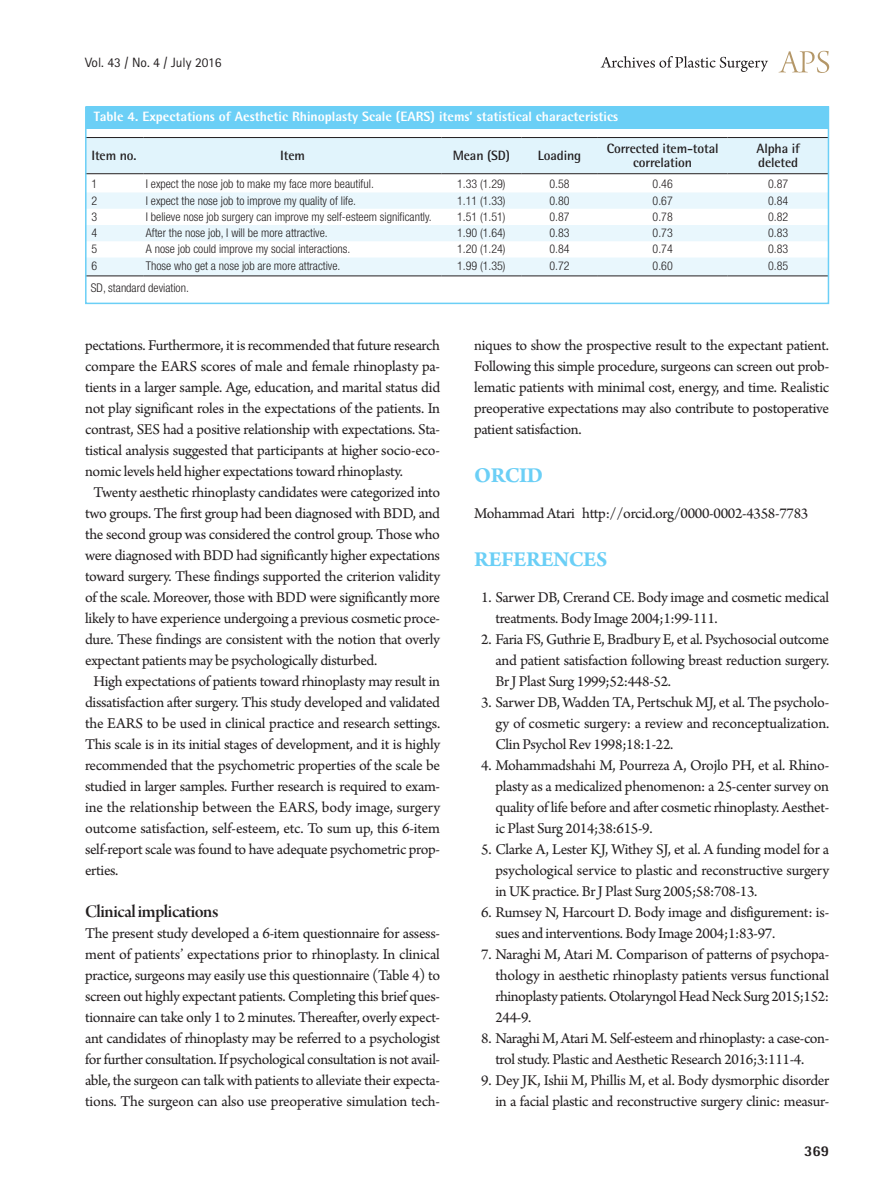
<style>
.page{position:relative;width:893px;height:1191px;background:#fff}
.page>*{position:absolute;margin:0;border:0;box-sizing:border-box;transform-origin:0 0}
.대제목{font:700 22.5px "Arno Pro";letter-spacing:-.02em;color:#6bcff6}
.중제목{font:18.75px "Arno Pro Smbd Display";letter-spacing:-.02em;color:#231f20}
.본문{font:15.75px/21px "Arno Pro";letter-spacing:-.02em;color:#231f20;text-align:justify}
.참고문헌1{font:15.75px/21px "Arno Pro";letter-spacing:-.02em;color:#231f20;text-align:justify}
.t1{font:800 15px "Rotis Semi Sans Std";color:#231f20}
.표그림제목{font:800 13.5px "Rotis Semi Sans Std";color:#fff}
.표열제목{font:700 13.5px/14.2px "Rotis Semi Sans Std";letter-spacing:-.01em;color:#231f20;text-align:center}
.t2{font:13.5px "Rotis Sans Serif Std";color:#231f20}
.표본문{font:300 condensed 12px "Helvetica Neue LT Std";color:#231f20}
</style>
<div class="page">
<svg style="left:779px;top:51px;width:50px;height:22px"></svg>
<svg style="left:601px;top:56px;width:167px;height:16px"></svg>
<div style="left:88px;top:138px;width:738px;height:35px;background:#e1f4fc"></div>
<svg style="left:88px;top:174px;width:738px;height:1px"></svg>
<svg style="left:88px;top:192px;width:738px;height:84px;fill:#e9f7fd"></svg>
<hr style="left:85px;top:137px;width:59px;height:1px;background:#231f20">
<hr style="left:144px;top:137px;width:297px;height:1px;background:#231f20">
<hr style="left:441px;top:137px;width:80px;height:1px;background:#231f20">
<hr style="left:521px;top:137px;width:77px;height:1px;background:#231f20">
<hr style="left:598px;top:137px;width:129px;height:1px;background:#231f20">
<hr style="left:727px;top:137px;width:102px;height:1px;background:#231f20">
<hr style="left:85px;top:173px;width:59px;height:1px;background:#231f20">
<hr style="left:144px;top:173px;width:297px;height:1px;background:#231f20">
<hr style="left:441px;top:173px;width:80px;height:1px;background:#231f20">
<hr style="left:521px;top:173px;width:77px;height:1px;background:#231f20">
<hr style="left:598px;top:173px;width:129px;height:1px;background:#231f20">
<hr style="left:727px;top:173px;width:102px;height:1px;background:#231f20">
<hr style="left:85px;top:276px;width:59px;height:1px;background:#231f20">
<hr style="left:144px;top:276px;width:297px;height:1px;background:#231f20">
<hr style="left:441px;top:276px;width:80px;height:1px;background:#231f20">
<hr style="left:521px;top:276px;width:77px;height:1px;background:#231f20">
<hr style="left:598px;top:276px;width:129px;height:1px;background:#231f20">
<hr style="left:727px;top:276px;width:102px;height:1px;background:#231f20">
<div style="left:85px;top:106px;width:744px;height:198px;border:2px solid #6bcff6"></div>
<div style="left:86px;top:106px;width:742px;height:23px;background:#6bcff6"></div>
<p class="t2" style="left:85px;top:54px;width:138px">Vol. 43 / No. 4 / July 2016</p>
<p class="표그림제목" style="left:94px;top:108px;width:526px">Table 4. Expectations of Aesthetic Rhinoplasty Scale (EARS) items’ statistical characteristics</p>
<p class="표열제목" style="left:91px;top:148px;width:47px">Item no.</p>
<p class="표열제목" style="left:280px;top:148px;width:26px">Item</p>
<p class="표열제목" style="left:453px;top:148px;width:59px">Mean (SD)</p>
<p class="표열제목" style="left:538px;top:148px;width:45px">Loading</p>
<p class="표열제목" style="left:607px;top:141px;width:113px">Corrected item-total correlation</p>
<p class="표열제목" style="left:756px;top:141px;width:45px;text-align:left">Alpha if deleted</p>
<p class="표본문" style="left:91px;top:177px;width:7px">1</p>
<p class="표본문" style="left:146px;top:177px;width:230px">I expect the nose job to make my face more beautiful.</p>
<p class="표본문" style="left:457px;top:177px;width:50px">1.33 (1.29)</p>
<p class="표본문" style="left:549px;top:177px;width:22px">0.58</p>
<p class="표본문" style="left:653px;top:177px;width:22px">0.46</p>
<p class="표본문" style="left:768px;top:177px;width:22px">0.87</p>
<p class="표본문" style="left:91px;top:193px;width:7px">2</p>
<p class="표본문" style="left:146px;top:193px;width:212px">I expect the nose job to improve my quality of life.</p>
<p class="표본문" style="left:457px;top:193px;width:50px">1.11 (1.33)</p>
<p class="표본문" style="left:549px;top:193px;width:22px">0.80</p>
<p class="표본문" style="left:653px;top:193px;width:22px">0.67</p>
<p class="표본문" style="left:768px;top:193px;width:22px">0.84</p>
<p class="표본문" style="left:91px;top:210px;width:7px">3</p>
<p class="표본문" style="left:146px;top:210px;width:287px">I believe nose job surgery can improve my self-esteem significantly.</p>
<p class="표본문" style="left:457px;top:210px;width:50px">1.51 (1.51)</p>
<p class="표본문" style="left:549px;top:210px;width:22px">0.87</p>
<p class="표본문" style="left:653px;top:210px;width:22px">0.78</p>
<p class="표본문" style="left:768px;top:210px;width:22px">0.82</p>
<p class="표본문" style="left:91px;top:226px;width:7px">4</p>
<p class="표본문" style="left:146px;top:226px;width:183px">After the nose job, I will be more attractive.</p>
<p class="표본문" style="left:457px;top:226px;width:50px">1.90 (1.64)</p>
<p class="표본문" style="left:549px;top:226px;width:22px">0.83</p>
<p class="표본문" style="left:653px;top:226px;width:22px">0.73</p>
<p class="표본문" style="left:768px;top:226px;width:22px">0.83</p>
<p class="표본문" style="left:91px;top:242px;width:7px">5</p>
<p class="표본문" style="left:146px;top:242px;width:206px">A nose job could improve my social interactions.</p>
<p class="표본문" style="left:457px;top:242px;width:50px">1.20 (1.24)</p>
<p class="표본문" style="left:549px;top:242px;width:22px">0.84</p>
<p class="표본문" style="left:653px;top:242px;width:22px">0.74</p>
<p class="표본문" style="left:768px;top:242px;width:22px">0.83</p>
<p class="표본문" style="left:91px;top:258px;width:7px">6</p>
<p class="표본문" style="left:146px;top:258px;width:196px">Those who get a nose job are more attractive.</p>
<p class="표본문" style="left:457px;top:258px;width:50px">1.99 (1.35)</p>
<p class="표본문" style="left:549px;top:258px;width:22px">0.72</p>
<p class="표본문" style="left:653px;top:258px;width:22px">0.60</p>
<p class="표본문" style="left:768px;top:258px;width:22px">0.85</p>
<p class="표본문" style="left:91px;top:281px;width:100px">SD, standard deviation.</p>
<p class="본문" style="left:85px;top:336px;width:357px">pectations. Furthermore, it is recommended that future research compare the EARS scores of male and female rhinoplasty pa&shy;tients in a larger sample. Age, education, and marital status did not play significant roles in the expectations of the patients. In contrast, SES had a positive relationship with expectations. Sta&shy;tistical analysis suggested that participants at higher socio-eco&shy;nomic levels held higher expectations toward rhinoplasty.</p>
<p class="본문" style="left:85px;top:483px;width:357px;text-indent:9px">Twenty aesthetic rhinoplasty candidates were categorized into two groups. The first group had been diagnosed with BDD, and the second group was considered the control group. Those who were diagnosed with BDD had significantly higher expectations toward surgery. These findings supported the criterion validity of the scale. Moreover, those with BDD were significantly more likely to have experience undergoing a previous cosmetic proce&shy;dure. These findings are consistent with the notion that overly expectant patients may be psychologically disturbed.</p>
<p class="본문" style="left:85px;top:672px;width:357px;text-indent:9px">High expectations of patients toward rhinoplasty may result in dissatisfaction after surgery. This study developed and validated the EARS to be used in clinical practice and research settings.<br>This scale is in its initial stages of development, and it is highly recommended that the psychometric properties of the scale be studied in larger samples. Further research is required to exam&shy;ine the relationship between the EARS, body image, surgery outcome satisfaction, self-esteem, etc. To sum up, this 6-item self-report scale was found to have adequate psychometric prop&shy;erties.</p>
<p class="중제목" style="left:85px;top:901px;width:135px">Clinical implications</p>
<p class="본문" style="left:85px;top:924px;width:357px">The present study developed a 6-item questionnaire for assess&shy;ment of patients’ expectations prior to rhinoplasty. In clinical practice, surgeons may easily use this questionnaire (Table 4) to screen out highly expectant patients. Completing this brief ques&shy;tionnaire can take only 1 to 2 minutes. Thereafter, overly expect&shy;ant candidates of rhinoplasty may be referred to a psychologist for further consultation. If psychological consultation is not avail&shy;able, the surgeon can talk with patients to alleviate their expecta&shy;tions. The surgeon can also use preoperative simulation tech-</p>
<p class="본문" style="left:474px;top:336px;width:357px">niques to show the prospective result to the expectant patient.<br>Following this simple procedure, surgeons can screen out prob&shy;lematic patients with minimal cost, energy, and time. Realistic preoperative expectations may also contribute to postoperative patient satisfaction.</p>
<p class="대제목" style="left:474px;top:462px;width:71px">ORCID</p>
<p class="본문" style="left:474px;top:504px;width:336px">Mohammad Atari http://orcid.org/0000-0002-4358-7783</p>
<p class="대제목" style="left:474px;top:546px;width:135px">REFERENCES</p>
<p class="참고문헌1" style="left:495px;top:588px;width:335px;text-indent:-14px">1. Sarwer DB, Crerand CE. Body image and cosmetic medical treatments. Body Image 2004;1:99-111.</p>
<p class="참고문헌1" style="left:495px;top:630px;width:335px;text-indent:-14px">2. Faria FS, Guthrie E, Bradbury E, et al. Psychosocial outcome and patient satisfaction following breast reduction surgery.<br>Br J Plast Surg 1999;52:448-52.</p>
<p class="참고문헌1" style="left:495px;top:693px;width:335px;text-indent:-14px">3. Sarwer DB, Wadden TA, Pertschuk MJ, et al. The psycholo&shy;gy of cosmetic surgery: a review and reconceptualization.<br>Clin Psychol Rev 1998;18:1-22.</p>
<p class="참고문헌1" style="left:495px;top:756px;width:335px;text-indent:-14px">4. Mohammadshahi M, Pourreza A, Orojlo PH, et al. Rhino&shy;plasty as a medicalized phenomenon: a 25-center survey on quality of life before and after cosmetic rhinoplasty. Aesthet&shy;ic Plast Surg 2014;38:615-9.</p>
<p class="참고문헌1" style="left:495px;top:840px;width:335px;text-indent:-14px">5. Clarke A, Lester KJ, Withey SJ, et al. A funding model for a psychological service to plastic and reconstructive surgery in UK practice. Br J Plast Surg 2005;58:708-13.</p>
<p class="참고문헌1" style="left:495px;top:903px;width:335px;text-indent:-14px">6. Rumsey N, Harcourt D. Body image and disfigurement: is&shy;sues and interventions. Body Image 2004;1:83-97.</p>
<p class="참고문헌1" style="left:495px;top:945px;width:335px;text-indent:-14px">7. Naraghi M, Atari M. Comparison of patterns of psychopa&shy;thology in aesthetic rhinoplasty patients versus functional rhinoplasty patients. Otolaryngol Head Neck Surg 2015;152:<br>244-9.</p>
<p class="참고문헌1" style="left:495px;top:1029px;width:335px;text-indent:-14px">8. Naraghi M, Atari M. Self-esteem and rhinoplasty: a case-con&shy;trol study. Plastic and Aesthetic Research 2016;3:111-4.</p>
<p class="참고문헌1" style="left:481px;top:1071px;width:349px;text-align:right">9. Dey JK, Ishii M, Phillis M, et al. Body dysmorphic disorder in a facial plastic and reconstructive surgery clinic: measur-</p>
<p class="t1" style="left:804px;top:1141px;width:27px">369</p>
</div>
